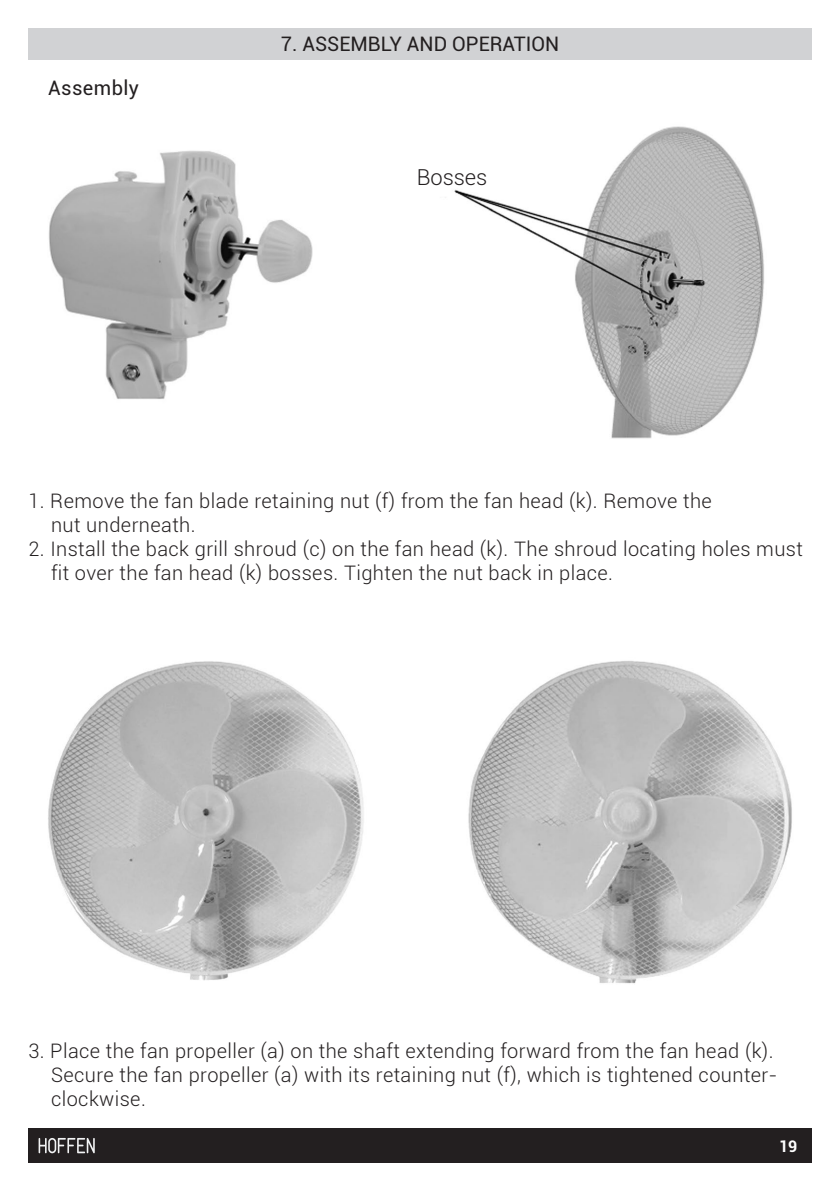
<style>
.page{position:relative;width:840px;height:1191px;background:#fff}
.page>*{position:absolute;margin:0;border:0;box-sizing:border-box;transform-origin:0 0}
.ZWYKŁY{font:300 22px "Roboto";letter-spacing:-.005em;color:#231f20}
.ZWYKŁY-2{font:300 20px/24px "Roboto";letter-spacing:.02em;color:#231f20}
.EN_DO_SPISU_TYTUL{font:20px "Roboto";color:#231f20}
.ZWYKŁY-3{font:20px "Roboto";letter-spacing:.02em;color:#231f20}
.t1{font:700 16px "Roboto";color:#fff}
</style>
<div class="page">
<div style="left:28px;top:28px;width:783px;height:31px;background:#d1d2d4"></div>
<img style="left:49px;top:126px;width:715px;height:313px">
<img style="left:48px;top:661px;width:744px;height:323px">
<div style="left:28px;top:1128px;width:783px;height:34px;background:#231f20"></div>
<svg style="left:39px;top:1138px;width:56px;height:15px"></svg>
<p class="ZWYKŁY-3" style="left:48px;top:74px;width:92px">Assembly</p>
<p class="EN_DO_SPISU_TYTUL" style="left:280px;top:30px;width:280px">7. ASSEMBLY AND OPERATION</p>
<p class="ZWYKŁY" style="left:416px;top:162px;width:72px">Bosses</p>
<p class="ZWYKŁY-2" style="left:51px;top:488px;width:662px;text-indent:-23px">1. Remove the fan blade retaining nut (f) from the fan head (k). Remove the nut underneath.</p>
<p class="ZWYKŁY-2" style="left:51px;top:536px;width:753px;text-indent:-23px">2. Install the back grill shroud (c) on the fan head (k). The shroud locating holes must fit over the fan head (k) bosses. Tighten the nut back in place.</p>
<p class="ZWYKŁY-2" style="left:51px;top:1038px;width:727px;text-indent:-23px">3. Place the fan propeller (a) on the shaft extending forward from the fan head (k).<br>Secure the fan propeller (a) with its retaining nut (f), which is tightened counter&shy;clockwise.</p>
<p class="t1" style="left:778px;top:1134px;width:20px">19</p>
</div>
